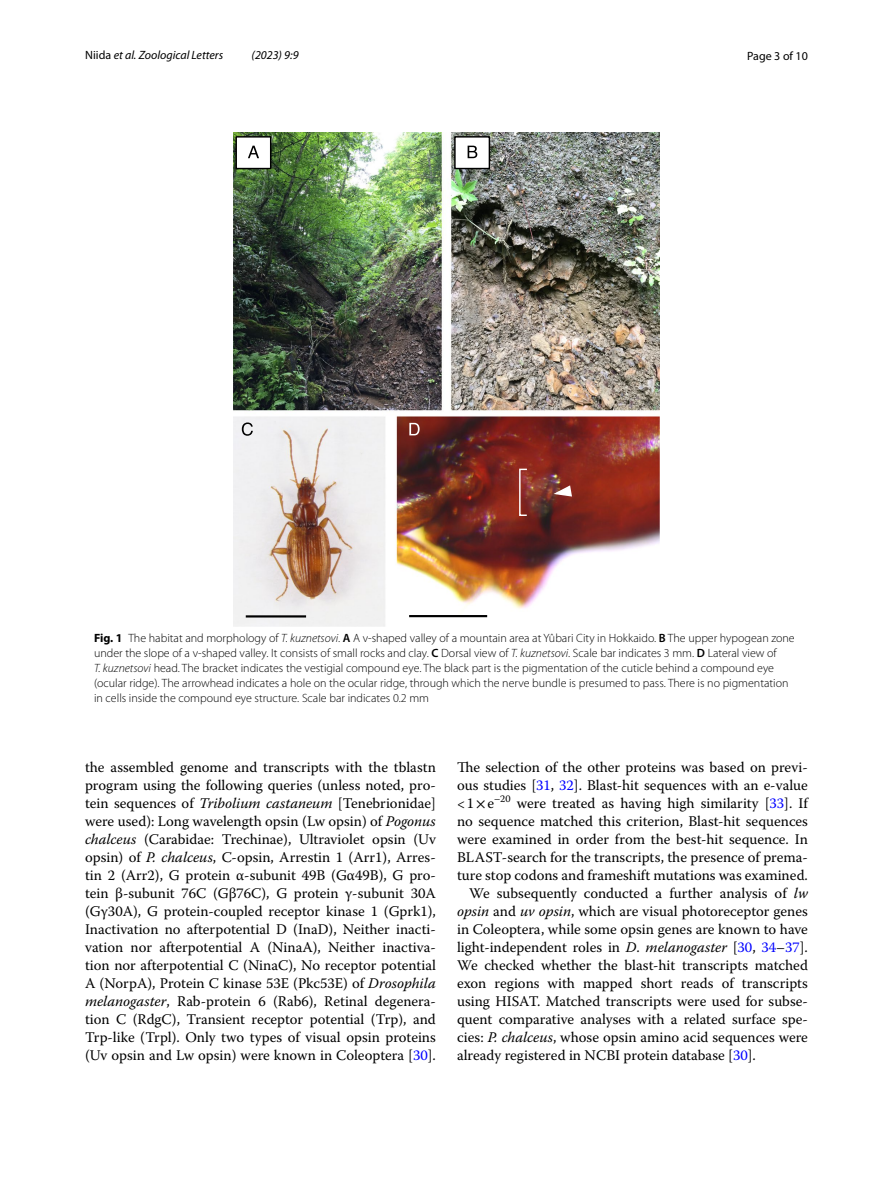
<style>
.page{position:relative;width:893px;height:1187px;background:#fff}
.page>*{position:absolute;margin:0;border:0;box-sizing:border-box;transform-origin:0 0}
.t1{font:14.7px/18px "Warnock Pro";color:#000;text-align:justify}
.t2{font:300 12px/15px "Myriad Pro";color:#000}
.t3{font:italic 12px "Myriad Pro";color:#000}
.t4{font:12px "Myriad Pro";color:#000}
.s1{font-style:normal}
.s2{font-weight:700}
.s3{font-style:italic}
.s4{font-weight:600}
.s5{color:#00f}
.s6{font-family:"STIX"}
</style>
<div class="page">
<img style="left:234px;top:133px;width:425px;height:493px">
<div style="left:235px;top:136px;width:36px;height:33px;background:#fff;border:1px solid #000"></div>
<svg style="left:248px;top:146px;width:11px;height:12px"></svg>
<div style="left:454px;top:136px;width:36px;height:33px;background:#fff;border:1px solid #000"></div>
<svg style="left:468px;top:146px;width:9px;height:12px"></svg>
<hr style="left:246px;top:615px;width:60px;height:2px;background:#000">
<svg style="left:242px;top:422px;width:11px;height:13px"></svg>
<hr style="left:409px;top:615px;width:78px;height:2px;background:#000">
<svg style="left:551px;top:484px;width:22px;height:13px"></svg>
<svg style="left:409px;top:423px;width:11px;height:12px"></svg>
<svg style="left:518px;top:468px;width:10px;height:48px"></svg>
<p class="t3" style="left:85px;top:48px;width:140px"><span class="s1">Niida</span> et al. Zoological Letters</p>
<p class="t3" style="left:252px;top:48px;width:48px">(2023) 9:9</p>
<p class="t4" style="left:747px;top:48px;width:62px">Page 3 of 10</p>
<p class="t2" style="left:94px;top:630px;width:702px"><span class="s2">Fig. 1</span> The habitat and morphology of <span class="s3">T. kuznetsovi</span>. <span class="s4">A</span> A v-shaped valley of a mountain area at Yûbari City in Hokkaido. <span class="s4">B</span> The upper hypogean zone under the slope of a v-shaped valley. It consists of small rocks and clay. <span class="s4">C</span> Dorsal view of <span class="s3">T. kuznetsovi</span>. Scale bar indicates 3 mm. <span class="s4">D</span> Lateral view of<br><span class="s3">T. kuznetsovi</span> head. The bracket indicates the vestigial compound eye. The black part is the pigmentation of the cuticle behind a compound eye (ocular ridge). The arrowhead indicates a hole on the ocular ridge, through which the nerve bundle is presumed to pass. There is no pigmentation in cells inside the compound eye structure. Scale bar indicates 0.2 mm</p>
<p class="t1" style="left:85px;top:758px;width:352px">the assembled genome and transcripts with the tblastn program using the following queries (unless noted, pro&shy;tein sequences of <span class="s3">Tribolium castaneum</span> [Tenebrionidae] were used): Long wavelength opsin (Lw opsin) of <span class="s3">Pogonus chalceus</span> (Carabidae: Trechinae), Ultraviolet opsin (Uv opsin) of <span class="s3">P. chalceus</span>, C-opsin, Arrestin 1 (Arr1), Arres&shy;tin 2 (Arr2), G protein α-subunit 49B (Gα49B), G pro&shy;tein β-subunit 76C (Gβ76C), G protein γ-subunit 30A (Gγ30A), G protein-coupled receptor kinase 1 (Gprk1), Inactivation no afterpotential D (InaD), Neither inacti&shy;vation nor afterpotential A (NinaA), Neither inactiva&shy;tion nor afterpotential C (NinaC), No receptor potential A (NorpA), Protein C kinase 53E (Pkc53E) of <span class="s3">Drosophila melanogaster</span>, Rab-protein 6 (Rab6), Retinal degenera&shy;tion C (RdgC), Transient receptor potential (Trp), and Trp-like (Trpl). Only two types of visual opsin proteins (Uv opsin and Lw opsin) were known in Coleoptera [<span class="s5">30</span>].</p>
<p class="t1" style="left:457px;top:758px;width:352px">The selection of the other proteins was based on previ-</p>
<p class="t1" style="left:457px;top:776px;width:352px">ous studies [<span class="s5">31</span>, <span class="s5">32</span>]. Blast-hit sequences with an e-value</p>
<p class="t1" style="left:457px;top:794px;width:352px">&lt;1<span class="s6">×</span> -e<sup>–20</sup> were treated as having high similarity [<span class="s5">33</span>]. If</p>
<p class="t1" style="left:457px;top:812px;width:352px">no sequence matched this criterion, Blast-hit sequences</p>
<p class="t1" style="left:457px;top:830px;width:352px">were examined in order from the best-hit sequence. In</p>
<p class="t1" style="left:457px;top:848px;width:352px">BLAST-search for the transcripts, the presence of prema-</p>
<p class="t1" style="left:457px;top:866px;width:352px">ture stop codons and frameshift mutations was examined.</p>
<p class="t1" style="left:469px;top:884px;width:340px">We subsequently conducted a further analysis of <span class="s3">lw</span></p>
<p class="t1" style="left:457px;top:902px;width:352px"><span class="s3">opsin</span> and <span class="s3">uv opsin</span>, which are visual photoreceptor genes</p>
<p class="t1" style="left:457px;top:920px;width:352px">in Coleoptera, while some opsin genes are known to have</p>
<p class="t1" style="left:457px;top:938px;width:352px">light-independent roles in <span class="s3">D</span>. <span class="s3">melanogaster</span> [<span class="s5">30</span>, <span class="s5">34</span>–<span class="s5">37</span>].</p>
<p class="t1" style="left:457px;top:956px;width:352px">We checked whether the blast-hit transcripts matched</p>
<p class="t1" style="left:457px;top:974px;width:352px">exon regions with mapped short reads of transcripts</p>
<p class="t1" style="left:457px;top:992px;width:352px">using HISAT. Matched transcripts were used for subse-</p>
<p class="t1" style="left:457px;top:1010px;width:352px">quent comparative analyses with a related surface spe-</p>
<p class="t1" style="left:457px;top:1028px;width:352px">cies: <span class="s3">P. chalceus</span>, whose opsin amino acid sequences were</p>
<p class="t1" style="left:457px;top:1046px;width:300px">already registered in NCBI protein database [<span class="s5">30</span>].</p>
</div>
